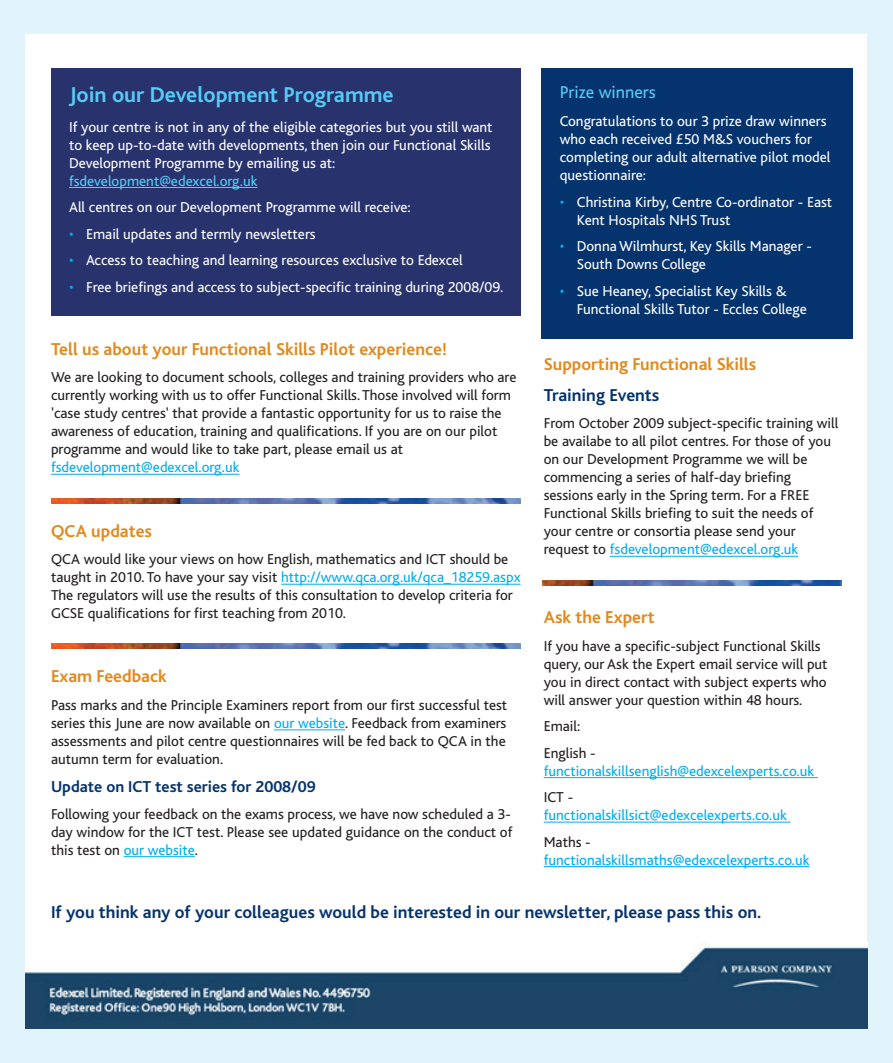
<style>
.page{position:relative;width:893px;height:1063px;background:#e1f4fc}
.page>*{position:absolute;margin:0;border:0;box-sizing:border-box;transform-origin:0 0}
.t1{font:700 22.5px "Bliss";color:#56cbf5}
.t2{font:700 18px "Bliss";color:#e18a1f}
.t3{font:700 18px "Bliss";color:#05336e}
.t4{font:18px "Bliss";color:#56cbf5}
.t5{font:700 16.5px "Bliss";color:#05336e}
.t6{font:15px/18px "Bliss";color:#231f20}
.t7{font:15px/18px "Bliss";color:#fff}
.t8{font:15px "Bliss";color:#00aeef}
.t9{font:15px "Bliss";color:#56cbf5}
.s1{color:#00aeef}
</style>
<div class="page">
<div style="left:26px;top:34px;width:841px;height:962px;background:#fff"></div>
<div style="left:542px;top:68px;width:311px;height:271px;background:#05336e"></div>
<div style="left:51px;top:68px;width:470px;height:248px;background:#28326d"></div>
<hr style="left:69px;top:187px;width:188px;height:1px;background:#56cbf5">
<hr style="left:51px;top:474px;width:188px;height:1px;background:#00aeef">
<img style="left:51px;top:498px;width:469px;height:5px">
<hr style="left:610px;top:556px;width:188px;height:1px;background:#00aeef">
<hr style="left:281px;top:584px;width:240px;height:1px;background:#00aeef">
<img style="left:51px;top:644px;width:469px;height:5px">
<hr style="left:274px;top:730px;width:71px;height:1px;background:#00aeef">
<hr style="left:124px;top:856px;width:71px;height:1px;background:#00aeef">
<img style="left:542px;top:580px;width:300px;height:5px">
<hr style="left:544px;top:777px;width:274px;height:1px;background:#00aeef">
<hr style="left:544px;top:822px;width:246px;height:1px;background:#00aeef">
<hr style="left:544px;top:866px;width:265px;height:1px;background:#00aeef">
<img style="left:26px;top:943px;width:841px;height:86px">
<h1 class="t1" style="left:69px;top:86px;width:326px">Join our Development Programme</h1>
<p class="t7" style="left:69px;top:119px;width:425px">If your centre is not in any of the eligible categories but you still want to keep up-to-date with developments, then join our Functional Skills<br>Development Programme by emailing us at:</p>
<p class="t9" style="left:69px;top:175px;width:190px">fsdevelopment@edexcel.org.uk</p>
<p class="t7" style="left:69px;top:199px;width:343px">All centres on our Development Programme will receive:</p>
<p class="t7" style="left:69px;top:226px;width:248px"><span class="s1">•</span> Email updates and termly newsletters</p>
<p class="t7" style="left:69px;top:252px;width:395px"><span class="s1">•</span> Access to teaching and learning resources exclusive to Edexcel</p>
<p class="t7" style="left:69px;top:279px;width:436px"><span class="s1">•</span> Free briefings and access to subject-specific training during 2008/09.</p>
<p class="t4" style="left:560px;top:86px;width:97px">Prize winners</p>
<p class="t7" style="left:560px;top:114px;width:272px">Congratulations to our 3 prize draw winners who each received £50 M&amp;S vouchers for completing our adult alternative pilot model questionnaire:</p>
<p class="t7" style="left:577px;top:194px;width:257px;text-indent:-17px"><span class="s1">•</span> Christina Kirby, Centre Co-ordinator - East<br>Kent Hospitals NHS Trust</p>
<p class="t7" style="left:577px;top:239px;width:236px;text-indent:-17px"><span class="s1">•</span> Donna Wilmhurst, Key Skills Manager -<br>South Downs College</p>
<p class="t7" style="left:577px;top:283px;width:231px;text-indent:-17px"><span class="s1">•</span> Sue Heaney, Specialist Key Skills &amp;<br>Functional Skills Tutor - Eccles College</p>
<p class="t2" style="left:51px;top:342px;width:397px">Tell us about your Functional Skills Pilot experience!</p>
<p class="t6" style="left:51px;top:370px;width:467px">We are looking to document schools, colleges and training providers who are currently working with us to offer Functional Skills. Those involved will form 'case study centres' that provide a fantastic opportunity for us to raise the awareness of education, training and qualifications. If you are on our pilot programme and would like to take part, please email us at</p>
<p class="t8" style="left:51px;top:462px;width:190px">fsdevelopment@edexcel.org.uk</p>
<p class="t2" style="left:544px;top:358px;width:214px">Supporting Functional Skills</p>
<p class="t3" style="left:544px;top:388px;width:117px">Training Events</p>
<p class="t6" style="left:544px;top:416px;width:296px">From October 2009 subject-specific training will be availabe to all pilot centres. For those of you on our Development Programme we will be commencing a series of half-day briefing sessions early in the Spring term. For a FREE Functional Skills briefing to suit the needs of your centre or consortia please send your request to <span class="s1">fsdevelopment@edexcel.org.uk</span></p>
<p class="t2" style="left:51px;top:524px;width:103px">QCA updates</p>
<p class="t6" style="left:51px;top:552px;width:471px">QCA would like your views on how English, mathematics and ICT should be taught in 2010. To have your say visit <span class="s1">http://www.qca.org.uk/qca_18259.aspx </span>The regulators will use the results of this consultation to develop criteria for GCSE qualifications for first teaching from 2010.</p>
<p class="t2" style="left:544px;top:610px;width:113px">Ask the Expert</p>
<p class="t6" style="left:544px;top:638px;width:285px">If you have a specific-subject Functional Skills query, our Ask the Expert email service will put you in direct contact with subject experts who will answer your question within 48 hours.</p>
<p class="t6" style="left:544px;top:714px;width:53px;line-height:26.5px">Email:<br>English -</p>
<p class="t8" style="left:544px;top:765px;width:272px">functionalskillsenglish@edexcelexperts.co.uk</p>
<p class="t6" style="left:544px;top:790px;width:31px">ICT -</p>
<p class="t8" style="left:544px;top:810px;width:244px">functionalskillsict@edexcelexperts.co.uk</p>
<p class="t6" style="left:544px;top:834px;width:48px">Maths -</p>
<p class="t8" style="left:544px;top:854px;width:267px">functionalskillsmaths@edexcelexperts.co.uk</p>
<p class="t3" style="left:51px;top:906px;width:712px">If you think any of your colleagues would be interested in our newsletter, please pass this on.</p>
<p class="t2" style="left:51px;top:669px;width:118px">Exam Feedback</p>
<p class="t6" style="left:51px;top:697px;width:458px;text-align:justify">Pass marks and the Principle Examiners report from our first successful test series this June are now available on <span class="s1">our website</span>. Feedback from examiners assessments and pilot centre questionnaires will be fed back to QCA in the autumn term for evaluation.</p>
<p class="t5" style="left:51px;top:780px;width:266px">Update on ICT test series for 2008/09</p>
<p class="t6" style="left:51px;top:806px;width:463px;text-align:justify">Following your feedback on the exams process, we have now scheduled a 3- day window for the ICT test. Please see updated guidance on the conduct of this test on <span class="s1">our website</span>.</p>
</div>
